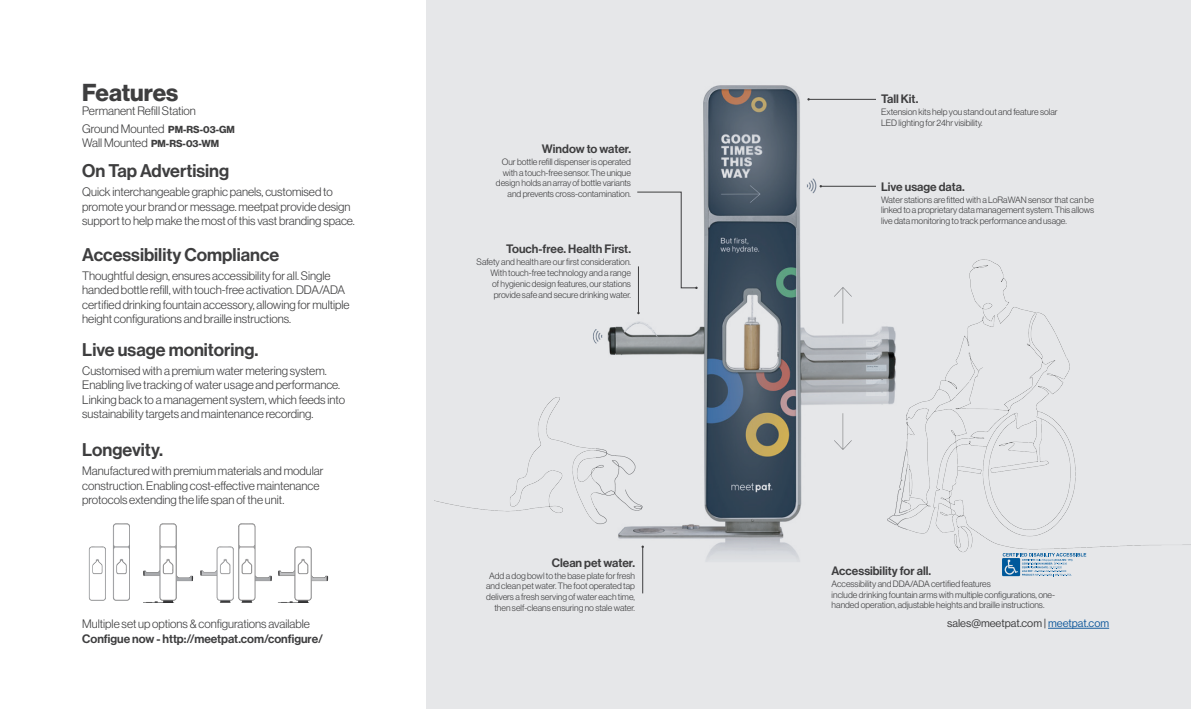
<style>
.page{position:relative;width:1191px;height:709px;background:#fff}
.page>*{position:absolute;margin:0;border:0;box-sizing:border-box;transform-origin:0 0}
.t1{font:24px "N Haas Grotesk DS Pro 75 Bd";color:#3e3e3f}
.t2{font:18px "N Haas Grotesk DS Pro 65 Md";color:#3e3e3f}
.t3{font:12px/14.4px "N Haas Grotesk DS Pro 45 Lt";color:#3e3e3f}
.t4{font:12px "N Haas Grotesk DS Pro 65 Md";color:#3e3e3f}
.t5{font:11px "N Haas Grotesk DS Pro 55 Rg";color:#3e3e3f}
.t6{font:9px/10.8px "N Haas Grotesk DS Pro 45 Lt";color:#3e3e3f}
.s1{font-family:"N Haas Grotesk DS Pro 75 Bd";font-size:10px}
.s2{color:#175d9e}
</style>
<div class="page">
<div style="left:427px;top:0;width:764px;height:709px;background:#e6e7e9"></div>
<img style="left:434px;top:85px;width:757px;height:488px">
<hr style="left:808px;top:99px;width:68px;height:1px;background:#3e3e3f">
<hr style="left:820px;top:186px;width:56px;height:1px;background:#3e3e3f">
<hr style="left:642px;top:547px;width:1px;height:46px;background:#3e3e3f">
<hr style="left:638px;top:266px;width:1px;height:47px;background:#3e3e3f">
<svg style="left:637px;top:192px;width:60px;height:97px"></svg>
<img style="left:88px;top:523px;width:241px;height:80px">
<hr style="left:1048px;top:628px;width:61px;height:1px;background:#175d9e">
<svg style="left:1002px;top:553px;width:84px;height:23px"></svg>
<p class="t1" style="left:82px;top:78px;width:98px">Features</p>
<p class="t3" style="left:82px;top:102px;width:154px;line-height:18px">Permanent Refill Station<br>Ground Mounted <span class="s1">PM-RS-03-GM</span></p>
<p class="t3" style="left:82px;top:136px;width:138px">Wall Mounted <span class="s1">PM-RS-03-WM</span></p>
<p class="t2" style="left:82px;top:160px;width:148px">On Tap Advertising</p>
<p class="t3" style="left:82px;top:185px;width:274px">Quick interchangeable graphic panels, customised to promote your brand or message. meetpat provide design support to help make the most of this vast branding space.</p>
<p class="t2" style="left:82px;top:244px;width:199px">Accessibility Compliance</p>
<p class="t3" style="left:82px;top:268px;width:269px">Thoughtful design, ensures accessibility for all. Single handed bottle refill, with touch-free activation. DDA/ADA certified drinking fountain accessory, allowing for multiple height configurations and braille instructions.</p>
<p class="t2" style="left:82px;top:339px;width:178px">Live usage monitoring.</p>
<p class="t3" style="left:82px;top:364px;width:264px">Customised with a premium water metering system.<br>Enabling live tracking of water usage and performance.<br>Linking back to a management system, which feeds into sustainability targets and maintenance recording.</p>
<p class="t2" style="left:82px;top:439px;width:82px">Longevity.</p>
<p class="t3" style="left:82px;top:464px;width:243px">Manufactured with premium materials and modular construction. Enabling cost-effective maintenance protocols extending the life span of the unit.</p>
<p class="t3" style="left:82px;top:616px;width:229px">Multiple set up options &amp; configurations available</p>
<p class="t4" style="left:82px;top:631px;width:242px">Configue now - http://meetpat.com/configure/</p>
<p class="t4" style="left:542px;top:142px;width:91px">Window to water.</p>
<p class="t6" style="left:502px;top:156px;width:131px">Our bottle refill dispenser is operated</p>
<p class="t6" style="left:503px;top:167px;width:130px">with a touch-free sensor. The unique</p>
<p class="t6" style="left:496px;top:178px;width:136px">design holds an array of bottle variants</p>
<p class="t6" style="left:507px;top:189px;width:125px">and prevents cross-contamination.</p>
<p class="t4" style="left:506px;top:242px;width:126px">Touch-free. Health First.</p>
<p class="t6" style="left:476px;top:257px;width:156px">Safety and health are our first consideration.</p>
<p class="t6" style="left:490px;top:267px;width:142px">With touch-free technology and a range</p>
<p class="t6" style="left:492px;top:278px;width:140px">of hygienic design features, our stations</p>
<p class="t6" style="left:494px;top:289px;width:139px">provide safe and secure drinking water.</p>
<p class="t4" style="left:552px;top:555px;width:85px">Clean pet water.</p>
<p class="t6" style="left:489px;top:570px;width:147px">Add a dog bowl to the base plate for fresh</p>
<p class="t6" style="left:486px;top:581px;width:150px">and clean pet water. The foot operated tap</p>
<p class="t6" style="left:486px;top:591px;width:150px">delivers a fresh serving of water each time,</p>
<p class="t6" style="left:494px;top:602px;width:142px">then self-cleans ensuring no stale water.</p>
<p class="t4" style="left:881px;top:92px;width:39px">Tall Kit.</p>
<p class="t6" style="left:881px;top:106px;width:178px">Extension kits help you stand out and feature solar<br>LED lighting for 24hr visibility.</p>
<p class="t4" style="left:881px;top:179px;width:85px">Live usage data.</p>
<p class="t6" style="left:881px;top:194px;width:215px;text-align:justify">Water stations are fitted with a LoRaWAN sensor that can be linked to a proprietary data management system. This allows live data monitoring to track performance and usage.</p>
<p class="t4" style="left:831px;top:563px;width:101px">Accessibility for all.</p>
<p class="t6" style="left:831px;top:578px;width:225px">Accessibility and DDA/ADA certified features<br>include drinking fountain arms with multiple configurations, one&shy;handed operation, adjustable heights and braille instructions.</p>
<p class="t5" style="left:947px;top:616px;width:163px">sales@meetpat.com | <span class="s2">meetpat.com</span></p>
</div>
